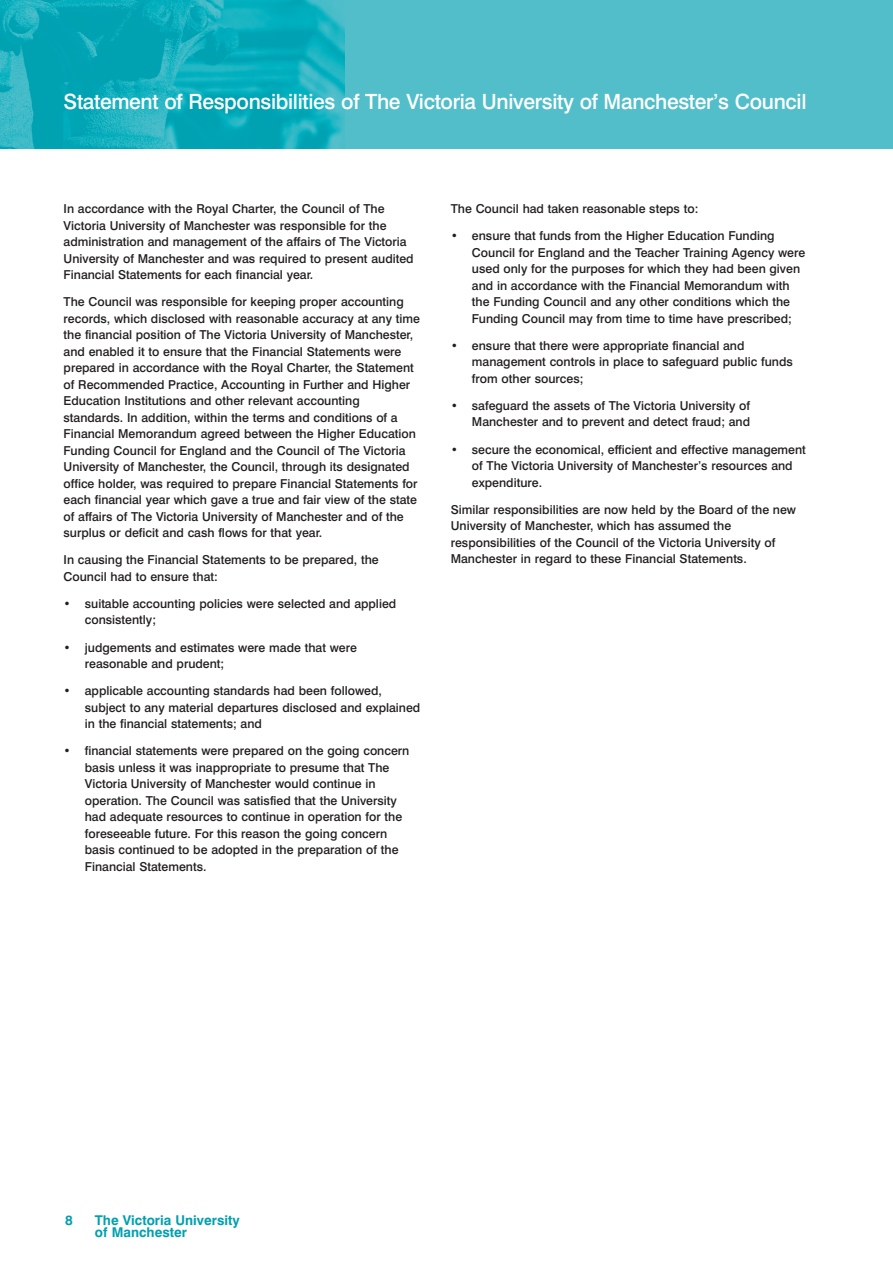
<style>
.page{position:relative;width:893px;height:1263px;background:#fff}
.page>*{position:absolute;margin:0;border:0;box-sizing:border-box;transform-origin:0 0}
.t1{font:500 21px "Swiss 721 BT";letter-spacing:-.015em;color:#fff}
.t2{font:700 13.5px/12px "Swiss 721 BT";color:#00a0b0}
.t3{font:500 12.3px/16.5px "Swiss 721 BT";color:#231f20}
</style>
<div class="page">
<div style="left:0;top:0;width:892px;height:149px;background:#52bec9"></div>
<img style="left:0;top:0;width:345px;height:149px">
<h1 class="t1" style="left:64px;top:94px;width:744px">Statement of Responsibilities of The Victoria University of Manchester’s Council</h1>
<p class="t3" style="left:64px;top:201px;width:351px">In accordance with the Royal Charter, the Council of The Victoria University of Manchester was responsible for the administration and management of the affairs of The Victoria University of Manchester and was required to present audited Financial Statements for each financial year.</p>
<p class="t3" style="left:64px;top:295px;width:358px">The Council was responsible for keeping proper accounting records, which disclosed with reasonable accuracy at any time the financial position of The Victoria University of Manchester, and enabled it to ensure that the Financial Statements were prepared in accordance with the Royal Charter, the Statement of Recommended Practice, Accounting in Further and Higher Education Institutions and other relevant accounting standards. In addition, within the terms and conditions of a Financial Memorandum agreed between the Higher Education Funding Council for England and the Council of The Victoria University of Manchester, the Council, through its designated office holder, was required to prepare Financial Statements for each financial year which gave a true and fair view of the state of affairs of The Victoria University of Manchester and of the surplus or deficit and cash flows for that year.</p>
<p class="t3" style="left:64px;top:553px;width:317px">In causing the Financial Statements to be prepared, the<br>Council had to ensure that:</p>
<p class="t3" style="left:85px;top:596px;width:313px;text-indent:-21px">• suitable accounting policies were selected and applied consistently;</p>
<p class="t3" style="left:85px;top:640px;width:274px;text-indent:-21px">• judgements and estimates were made that were reasonable and prudent;</p>
<p class="t3" style="left:85px;top:684px;width:337px;text-indent:-21px">• applicable accounting standards had been followed, subject to any material departures disclosed and explained in the financial statements; and</p>
<p class="t3" style="left:85px;top:744px;width:326px;text-indent:-21px">• financial statements were prepared on the going concern basis unless it was inappropriate to presume that The Victoria University of Manchester would continue in operation. The Council was satisfied that the University had adequate resources to continue in operation for the foreseeable future. For this reason the going concern basis continued to be adopted in the preparation of the Financial Statements.</p>
<p class="t3" style="left:451px;top:201px;width:249px">The Council had taken reasonable steps to:</p>
<p class="t3" style="left:472px;top:229px;width:335px;text-indent:-21px">• ensure that funds from the Higher Education Funding Council for England and the Teacher Training Agency were used only for the purposes for which they had been given and in accordance with the Financial Memorandum with the Funding Council and any other conditions which the Funding Council may from time to time have prescribed;</p>
<p class="t3" style="left:472px;top:338px;width:322px;text-indent:-21px">• ensure that there were appropriate financial and management controls in place to safeguard public funds from other sources;</p>
<p class="t3" style="left:451px;top:398px;width:301px;text-align:right">• safeguard the assets of The Victoria University of<br>Manchester and to prevent and detect fraud; and</p>
<p class="t3" style="left:472px;top:442px;width:335px;text-indent:-21px">• secure the economical, efficient and effective management of The Victoria University of Manchester’s resources and expenditure.</p>
<p class="t3" style="left:451px;top:502px;width:347px">Similar responsibilities are now held by the Board of the new University of Manchester, which has assumed the responsibilities of the Council of the Victoria University of Manchester in regard to these Financial Statements.</p>
<p class="t2" style="left:65px;top:1216px;width:9px">8</p>
<p class="t2" style="left:95px;top:1216px;width:146px">The Victoria University of Manchester</p>
</div>
